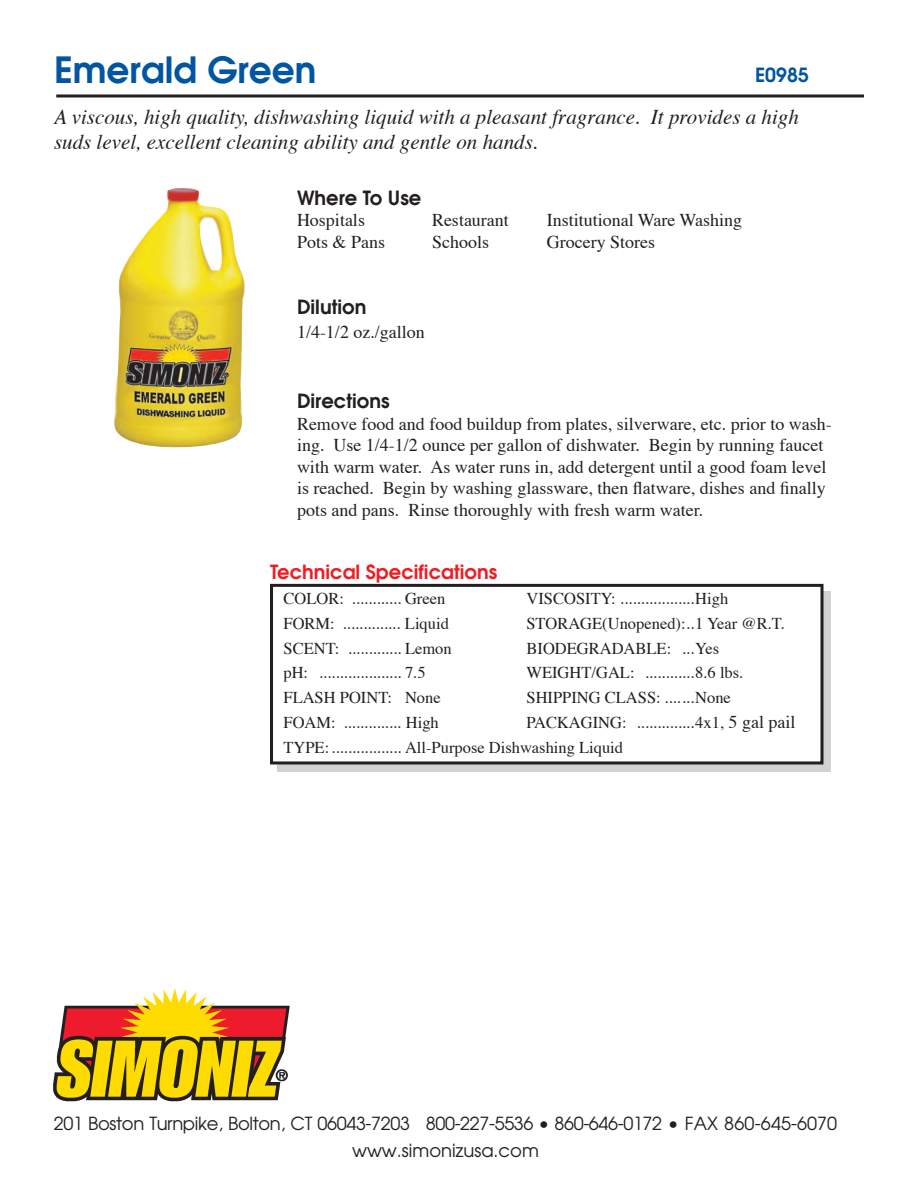
<style>
.page{position:relative;width:918px;height:1188px;background:#fff}
.page>*{position:absolute;margin:0;border:0;box-sizing:border-box;transform-origin:0 0}
.t1{font:600 36px "Avant Garde";color:#0155a2}
.t2{font:italic 21px/25.2px "Times";color:#231f20}
.t3{font:600 19.5px "Avant Garde";color:#231f20}
.t4{font:600 19.5px "Avant Garde";color:#ee1d23}
.t5{font:600 19.5px "Avant Garde";color:#0155a2}
.t6{font:18px/21.6px "Times";color:#231f20}
.t7{font:18px/27px "Avant Garde";letter-spacing:-.02em;color:#231f20;text-align:center}
.t8{font:16.5px "Times";color:#231f20}
.s1{font-size:18px}
</style>
<div class="page">
<img style="left:53px;top:988px;width:237px;height:114px">
<hr style="left:56px;top:94px;width:808px;height:3px;background:#231f20">
<div style="left:277px;top:591px;width:554px;height:181px;background:#d1d2d4"></div>
<div style="left:272px;top:585px;width:550px;height:178px;background:#fff"></div>
<div style="left:270px;top:584px;width:554px;height:180px;border:3px solid #231f20"></div>
<img style="left:114px;top:188px;width:131px;height:260px">
<p class="t1" style="left:54px;top:46px;width:264px">Emerald Green</p>
<p class="t2" style="left:54px;top:103px;width:746px">A viscous, high quality, dishwashing liquid with a pleasant fragrance. It provides a high suds level, excellent cleaning ability and gentle on hands.</p>
<p class="t5" style="left:755px;top:62px;width:55px">E0985</p>
<p class="t3" style="left:297px;top:185px;width:126px">Where To Use</p>
<p class="t6" style="left:297px;top:208px;width:70px">Hospitals</p>
<p class="t6" style="left:432px;top:208px;width:78px">Restaurant</p>
<p class="t6" style="left:547px;top:208px;width:197px">Institutional Ware Washing</p>
<p class="t6" style="left:297px;top:229px;width:90px">Pots &amp; Pans</p>
<p class="t6" style="left:432px;top:229px;width:59px">Schools</p>
<p class="t6" style="left:547px;top:229px;width:110px">Grocery Stores</p>
<p class="t3" style="left:297px;top:294px;width:71px">Dilution</p>
<p class="t6" style="left:297px;top:319px;width:129px">1/4-1/2 oz./gallon</p>
<p class="t3" style="left:297px;top:388px;width:94px">Directions</p>
<p class="t6" style="left:297px;top:411px;width:536px">Remove food and food buildup from plates, silverware, etc. prior to wash&shy;ing. Use 1/4-1/2 ounce per gallon of dishwater. Begin by running faucet with warm water. As water runs in, add detergent until a good foam level is reached. Begin by washing glassware, then flatware, dishes and finally pots and pans. Rinse thoroughly with fresh warm water.</p>
<p class="t4" style="left:270px;top:559px;width:229px">Technical Specifications</p>
<p class="t8" style="left:283px;top:583px;width:163px">COLOR: ............ Green</p>
<p class="t8" style="left:527px;top:583px;width:203px">VISCOSITY: ..................High</p>
<p class="t8" style="left:283px;top:608px;width:167px">FORM: .............. Liquid</p>
<p class="t8" style="left:526px;top:608px;width:260px">STORAGE(Unopened):..1 Year @R.T.</p>
<p class="t8" style="left:283px;top:633px;width:170px">SCENT: ............. Lemon</p>
<p class="t8" style="left:527px;top:633px;width:194px">BIODEGRADABLE: ...Yes</p>
<p class="t8" style="left:283px;top:657px;width:144px">pH: .................... 7.5</p>
<p class="t8" style="left:527px;top:657px;width:218px">WEIGHT/GAL: ............8.6 lbs.</p>
<p class="t8" style="left:283px;top:682px;width:159px">FLASH POINT: None</p>
<p class="t8" style="left:527px;top:682px;width:206px">SHIPPING CLASS: .......None</p>
<p class="t8" style="left:283px;top:707px;width:157px">FOAM: .............. High</p>
<p class="t8" style="left:526px;top:707px;width:271px">PACKAGING: ..............4x1, <span class="s1">5 gal pail</span></p>
<p class="t8" style="left:283px;top:732px;width:341px">TYPE: ................. All-Purpose Dishwashing Liquid</p>
<p class="t7" style="left:54px;top:1110px;width:785px">201 Boston Turnpike, Bolton, CT 06043-7203 800-227-5536 • 860-646-0172 • FAX 860-645-6070 www.simonizusa.com</p>
</div>
